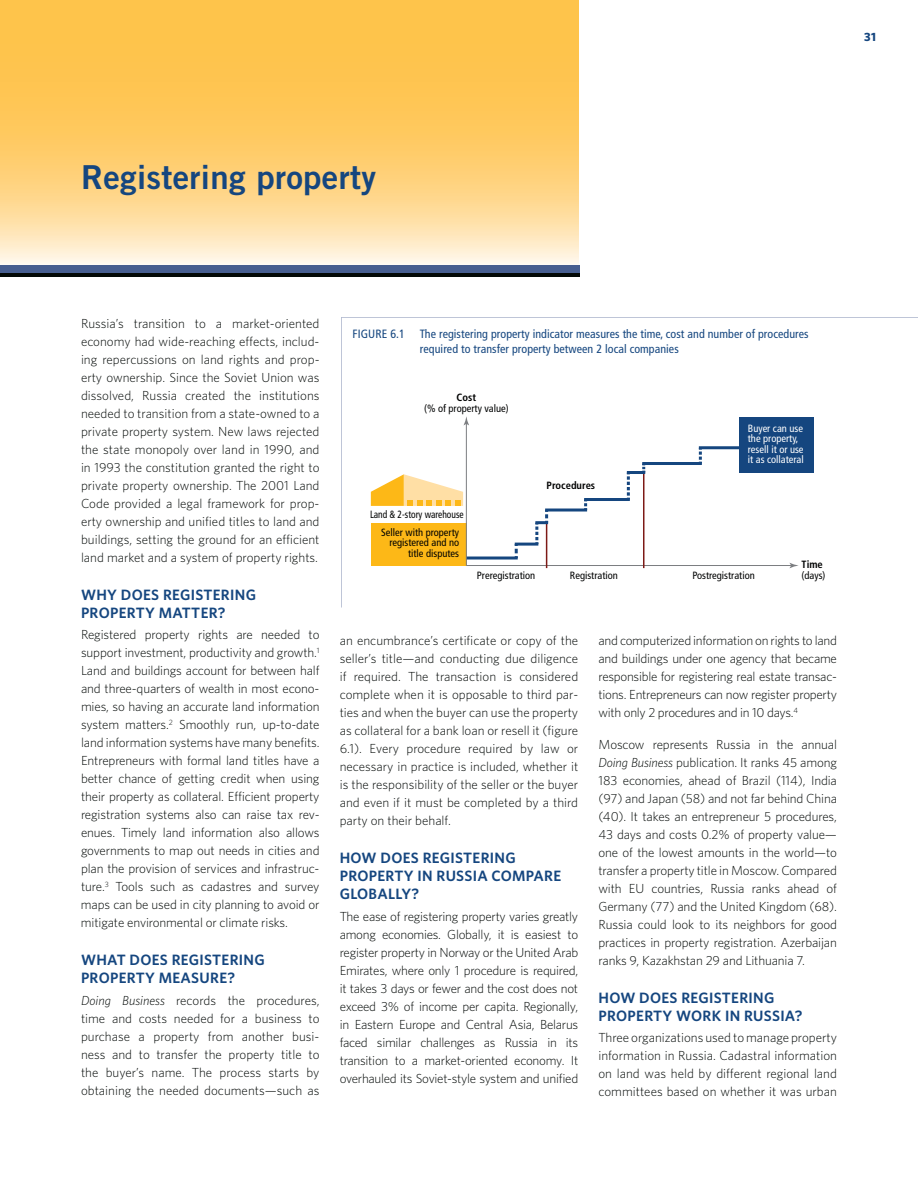
<style>
.page{position:relative;width:918px;height:1188px;background:#fff}
.page>*{position:absolute;margin:0;border:0;box-sizing:border-box;transform-origin:0 0}
.t1{font:33px "Trade Gothic Bold Two";letter-spacing:.01em;color:#15467f}
.t2{font:600 15px/18px "Whitney";letter-spacing:.02em;color:#15467f}
.t3{font:300 13.2px/18px "Whitney";letter-spacing:-.01em;color:#030806;text-align:justify}
.t4{font:condensed 12px/14.4px "Frutiger";letter-spacing:.005em;color:#15467f}
.t5{font:700 12px "Whitney";color:#15467f}
.t6{font:condensed 10.5px/10.5px "Frutiger";color:#010202;text-align:right}
.t7{font:condensed 10.5px/10.5px "Frutiger";color:#fff}
.t8{font:condensed 10.5px "Frutiger";color:#010202;scale:.9 1}
.t9{font:700 condensed 10.5px "Frutiger";color:#010202}
.s1{font-style:italic}
</style>
<div class="page">
<svg style="left:0;top:0;width:578px;height:265px;background:#fecf73"></svg>
<div style="left:0;top:265px;width:580px;height:12px;background:#475e90"></div>
<hr style="left:0;top:273px;width:580px;height:4px;background:#030806">
<svg style="left:341px;top:317px;width:577px;height:290px"></svg>
<div style="left:371px;top:523px;width:95px;height:43px;background:#fdb817"></div>
<div style="left:739px;top:417px;width:75px;height:56px;background:#15467f"></div>
<hr style="left:466px;top:422px;width:1px;height:144px;background:#7c7e81">
<svg style="left:464px;top:416px;width:5px;height:9px"></svg>
<hr style="left:466px;top:565px;width:327px;height:1px;background:#7c7e81">
<svg style="left:790px;top:563px;width:9px;height:5px"></svg>
<hr style="left:546px;top:523px;width:1px;height:45px;background:#7d1a16">
<hr style="left:643px;top:473px;width:1px;height:95px;background:#7d1a16">
<svg style="left:699px;top:448px;width:3px;height:16px"></svg>
<svg style="left:642px;top:464px;width:3px;height:9px"></svg>
<svg style="left:627px;top:473px;width:3px;height:27px"></svg>
<svg style="left:584px;top:500px;width:3px;height:10px"></svg>
<svg style="left:515px;top:544px;width:3px;height:14px"></svg>
<hr style="left:700px;top:446px;width:39px;height:3px;background:#15467f">
<hr style="left:644px;top:462px;width:56px;height:3px;background:#15467f">
<hr style="left:628px;top:471px;width:16px;height:3px;background:#15467f">
<hr style="left:586px;top:498px;width:42px;height:3px;background:#15467f">
<hr style="left:547px;top:509px;width:39px;height:3px;background:#15467f">
<svg style="left:535px;top:510px;width:13px;height:34px"></svg>
<hr style="left:516px;top:543px;width:21px;height:3px;background:#15467f">
<hr style="left:468px;top:557px;width:48px;height:3px;background:#15467f">
<svg style="left:371px;top:474px;width:92px;height:32px"></svg>
<p class="t5" style="left:864px;top:32px;width:14px">31</p>
<h1 class="t1" style="left:81px;top:165px;width:296px">Registering property</h1>
<p class="t3" style="left:81px;top:315px;width:240px">Russia’s transition to a market-oriented economy had wide-reaching effects, includ&shy;ing repercussions on land rights and prop&shy;erty ownership. Since the Soviet Union was dissolved, Russia created the institutions needed to transition from a state-owned to a private property system. New laws rejected the state monopoly over land in 1990, and in 1993 the constitution granted the right to private property ownership. The 2001 Land Code provided a legal framework for prop&shy;erty ownership and unified titles to land and buildings, setting the ground for an efficient land market and a system of property rights.</p>
<p class="t2" style="left:81px;top:587px;width:177px">WHY DOES REGISTERING<br>PROPERTY MATTER?</p>
<p class="t3" style="left:81px;top:627px;width:240px">Registered property rights are needed to support investment, productivity and growth.<sup>1<br></sup>Land and buildings account for between half and three-quarters of wealth in most econo&shy;mies, so having an accurate land information system matters.<sup>2</sup> Smoothly run, up-to-date land information systems have many benefits.<br>Entrepreneurs with formal land titles have a better chance of getting credit when using their property as collateral. Efficient property registration systems also can raise tax rev&shy;enues. Timely land information also allows governments to map out needs in cities and plan the provision of services and infrastruc&shy;ture.<sup>3</sup> Tools such as cadastres and survey maps can be used in city planning to avoid or mitigate environmental or climate risks.</p>
<p class="t2" style="left:81px;top:952px;width:185px">WHAT DOES REGISTERING<br>PROPERTY MEASURE?</p>
<p class="t3" style="left:81px;top:992px;width:240px"><span class="s1">Doing Business</span> records the procedures, time and costs needed for a business to purchase a property from another busi&shy;ness and to transfer the property title to the buyer’s name. The process starts by obtaining the needed documents—such as</p>
<p class="t4" style="left:420px;top:328px;width:390px;text-indent:-68px">FIGURE 6.1 The registering property indicator measures the time, cost and number of procedures required to transfer property between 2 local companies</p>
<p class="t9" style="left:457px;top:393px;width:21px">Cost</p>
<p class="t6" style="left:424px;top:404px;width:86px">(% of property value)</p>
<p class="t8" style="left:370px;top:510px;width:106px">Land &amp; 2-story warehouse</p>
<p class="t6" style="left:381px;top:528px;width:79px">Seller with property registered and no title disputes</p>
<p class="t9" style="left:547px;top:482px;width:50px">Procedures</p>
<p class="t7" style="left:748px;top:424px;width:57px">Buyer can use the property, resell it or use it as collateral</p>
<p class="t9" style="left:802px;top:560px;width:23px">Time</p>
<p class="t6" style="left:477px;top:571px;width:60px">Preregistration</p>
<p class="t6" style="left:802px;top:571px;width:25px">(days)</p>
<p class="t6" style="left:570px;top:571px;width:50px">Registration</p>
<p class="t6" style="left:692px;top:571px;width:64px">Postregistration</p>
<p class="t3" style="left:340px;top:633px;width:240px">an encumbrance’s certificate or copy of the seller’s title—and conducting due diligence if required. The transaction is considered complete when it is opposable to third par&shy;ties and when the buyer can use the property as collateral for a bank loan or resell it (figure 6.1). Every procedure required by law or necessary in practice is included, whether it is the responsibility of the seller or the buyer and even if it must be completed by a third party on their behalf.</p>
<p class="t2" style="left:340px;top:850px;width:223px">HOW DOES REGISTERING<br>PROPERTY IN RUSSIA COMPARE<br>GLOBALLY?</p>
<p class="t3" style="left:340px;top:908px;width:240px">The ease of registering property varies greatly among economies. Globally, it is easiest to register property in Norway or the United Arab Emirates, where only 1 procedure is required, it takes 3 days or fewer and the cost does not exceed 3% of income per capita. Regionally, in Eastern Europe and Central Asia, Belarus faced similar challenges as Russia in its transition to a market-oriented economy. It overhauled its Soviet-style system and unified</p>
<p class="t3" style="left:598px;top:633px;width:240px">and computerized information on rights to land and buildings under one agency that became responsible for registering real estate transac&shy;tions. Entrepreneurs can now register property with only 2 procedures and in 10 days.<sup>4</sup></p>
<p class="t3" style="left:599px;top:736px;width:240px">Moscow represents Russia in the annual <span class="s1">Doing Business</span> publication. It ranks 45 among 183 economies, ahead of Brazil (114), India (97) and Japan (58) and not far behind China (40). It takes an entrepreneur 5 procedures, 43 days and costs 0.2% of property value— one of the lowest amounts in the world—to transfer a property title in Moscow. Compared with EU countries, Russia ranks ahead of Germany (77) and the United Kingdom (68).<br>Russia could look to its neighbors for good practices in property registration. Azerbaijan ranks 9, Kazakhstan 29 and Lithuania 7.</p>
<p class="t2" style="left:599px;top:990px;width:206px">HOW DOES REGISTERING<br>PROPERTY WORK IN RUSSIA?</p>
<p class="t3" style="left:599px;top:1030px;width:240px">Three organizations used to manage property information in Russia. Cadastral information on land was held by different regional land committees based on whether it was urban</p>
</div>
